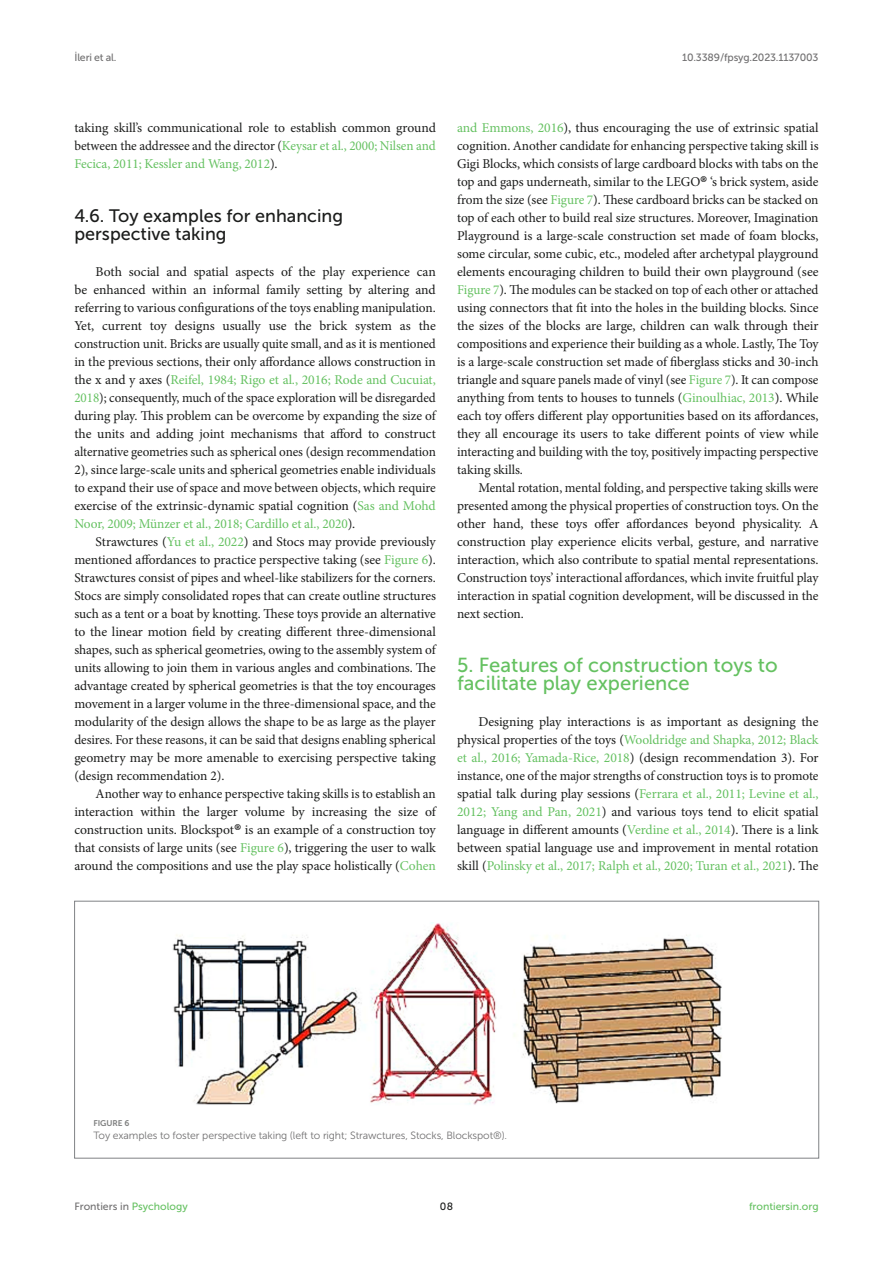
<style>
.page{position:relative;width:893px;height:1263px;background:#fff}
.page>*{position:absolute;margin:0;border:0;box-sizing:border-box;transform-origin:0 0}
.HEAD_1{font:20.25px/18px "Museo Sans 500";color:#65c161}
.HEAD_2{font:18px/18px "Museo Sans 500";color:#1b1c1b}
.TEXT{font:13.5px/18px "Minion Pro";letter-spacing:-.005em;color:#1b1c1b;text-align:justify}
.TEXT_FLUSH{font:13.5px/18px "Minion Pro";letter-spacing:-.005em;color:#1b1c1b;text-align:justify}
.FIG_LEG{font:10.5px "Museo Sans 300";letter-spacing:-.01em;color:#706f70}
.t1{font:10.5px "Museo Sans 500";letter-spacing:-.015em;color:#706f70}
.t2{font:10.5px "Museo Sans 500";color:#65c161}
.t3{font:10.5px "Museo Sans 500";color:#1b1c1b}
.FIG_HD{font:8.25px "Museo Sans 700";letter-spacing:-.01em;color:#7e7f7f}
.s1{color:#65c161}
.s2{font-size:22.5px;color:#000}
</style>
<div class="page">
<img style="left:172px;top:922px;width:550px;height:183px">
<div style="left:74px;top:901px;width:745px;height:257px;border:1px solid #808285"></div>
<p class="t1" style="left:74px;top:51px;width:44px">İleri et al.</p>
<p class="t1" style="left:682px;top:51px;width:138px">10.3389/fpsyg.2023.1137003</p>
<p class="TEXT" style="left:74px;top:119px;width:363px">taking skill’s communicational role to establish common ground between the addressee and the director (<span class="s1">Keysar et al., 2000; Nilsen and Fecica, 2011; Kessler and Wang, 2012</span>).</p>
<p class="HEAD_2" style="left:74px;top:207px;width:270px">4.6. Toy examples for enhancing perspective taking</p>
<p class="TEXT_FLUSH" style="left:74px;top:263px;width:363px;text-indent:21px">Both social and spatial aspects of the play experience can be enhanced within an informal family setting by altering and referring to various configurations of the toys enabling manipulation.<br>Yet, current toy designs usually use the brick system as the construction unit. Bricks are usually quite small, and as it is mentioned in the previous sections, their only affordance allows construction in the x and y axes (<span class="s1">Reifel, 1984; Rigo et al., 2016; Rode and Cucuiat, 2018</span>); consequently, much of the space exploration will be disregarded during play. This problem can be overcome by expanding the size of the units and adding joint mechanisms that afford to construct alternative geometries such as spherical ones (design recommendation 2), since large-scale units and spherical geometries enable individuals to expand their use of space and move between objects, which require exercise of the extrinsic-dynamic spatial cognition (<span class="s1">Sas and Mohd Noor, 2009; Münzer et al., 2018; Cardillo et al., 2020</span>).</p>
<p class="TEXT" style="left:74px;top:533px;width:363px;text-indent:21px">Strawctures (<span class="s1">Yu et al., 2022</span>) and Stocs may provide previously mentioned affordances to practice perspective taking (see <span class="s1">Figure 6</span>).<br>Strawctures consist of pipes and wheel-like stabilizers for the corners.<br>Stocs are simply consolidated ropes that can create outline structures such as a tent or a boat by knotting. These toys provide an alternative to the linear motion field by creating different three-dimensional shapes, such as spherical geometries, owing to the assembly system of units allowing to join them in various angles and combinations. The advantage created by spherical geometries is that the toy encourages movement in a larger volume in the three-dimensional space, and the modularity of the design allows the shape to be as large as the player desires. For these reasons, it can be said that designs enabling spherical geometry may be more amenable to exercising perspective taking (design recommendation 2).</p>
<p class="TEXT" style="left:74px;top:785px;width:363px;text-indent:21px">Another way to enhance perspective taking skills is to establish an interaction within the larger volume by increasing the size of construction units. Blockspot<span class="s2">®</span> is an example of a construction toy that consists of large units (see <span class="s1">Figure 6</span>), triggering the user to walk around the compositions and use the play space holistically (<span class="s1">Cohen</span></p>
<p class="TEXT" style="left:457px;top:119px;width:363px"><span class="s1">and Emmons, 2016</span>), thus encouraging the use of extrinsic spatial cognition. Another candidate for enhancing perspective taking skill is Gigi Blocks, which consists of large cardboard blocks with tabs on the top and gaps underneath, similar to the LEGO<span class="s2">®</span> ‘s brick system, aside from the size (see <span class="s1">Figure 7</span>). These cardboard bricks can be stacked on top of each other to build real size structures. Moreover, Imagination Playground is a large-scale construction set made of foam blocks, some circular, some cubic, etc., modeled after archetypal playground elements encouraging children to build their own playground (see <span class="s1">Figure 7</span>). The modules can be stacked on top of each other or attached using connectors that fit into the holes in the building blocks. Since the sizes of the blocks are large, children can walk through their compositions and experience their building as a whole. Lastly, The Toy is a large-scale construction set made of fiberglass sticks and 30-inch triangle and square panels made of vinyl (see <span class="s1">Figure 7</span>). It can compose anything from tents to houses to tunnels (<span class="s1">Ginoulhiac, 2013</span>). While each toy offers different play opportunities based on its affordances, they all encourage its users to take different points of view while interacting and building with the toy, positively impacting perspective taking skills.</p>
<p class="TEXT" style="left:457px;top:479px;width:363px;text-indent:21px">Mental rotation, mental folding, and perspective taking skills were presented among the physical properties of construction toys. On the other hand, these toys offer affordances beyond physicality. A construction play experience elicits verbal, gesture, and narrative interaction, which also contribute to spatial mental representations.<br>Construction toys’ interactional affordances, which invite fruitful play interaction in spatial cognition development, will be discussed in the next section.</p>
<p class="HEAD_1" style="left:457px;top:656px;width:322px">5. Features of construction toys to facilitate play experience</p>
<p class="TEXT_FLUSH" style="left:457px;top:713px;width:363px;text-indent:21px">Designing play interactions is as important as designing the physical properties of the toys (<span class="s1">Wooldridge and Shapka, 2012; Black et al., 2016; Yamada-Rice, 2018</span>) (design recommendation 3). For instance, one of the major strengths of construction toys is to promote spatial talk during play sessions (<span class="s1">Ferrara et al., 2011; Levine et al., 2012; Yang and Pan, 2021</span>) and various toys tend to elicit spatial language in different amounts (<span class="s1">Verdine et al., 2014</span>). There is a link between spatial language use and improvement in mental rotation skill (<span class="s1">Polinsky et al., 2017; Ralph et al., 2020; Turan et al., 2021</span>). The</p>
<p class="FIG_HD" style="left:94px;top:1118px;width:37px">FIGURE 6</p>
<p class="FIG_LEG" style="left:94px;top:1130px;width:415px">Toy examples to foster perspective taking (left to right; Strawctures, Stocks, Blockspot®).</p>
<p class="t1" style="left:74px;top:1200px;width:115px">Frontiers in <span class="s1">Psychology</span></p>
<p class="t3" style="left:440px;top:1200px;width:15px">08</p>
<p class="t2" style="left:749px;top:1200px;width:71px">frontiersin.org</p>
</div>
